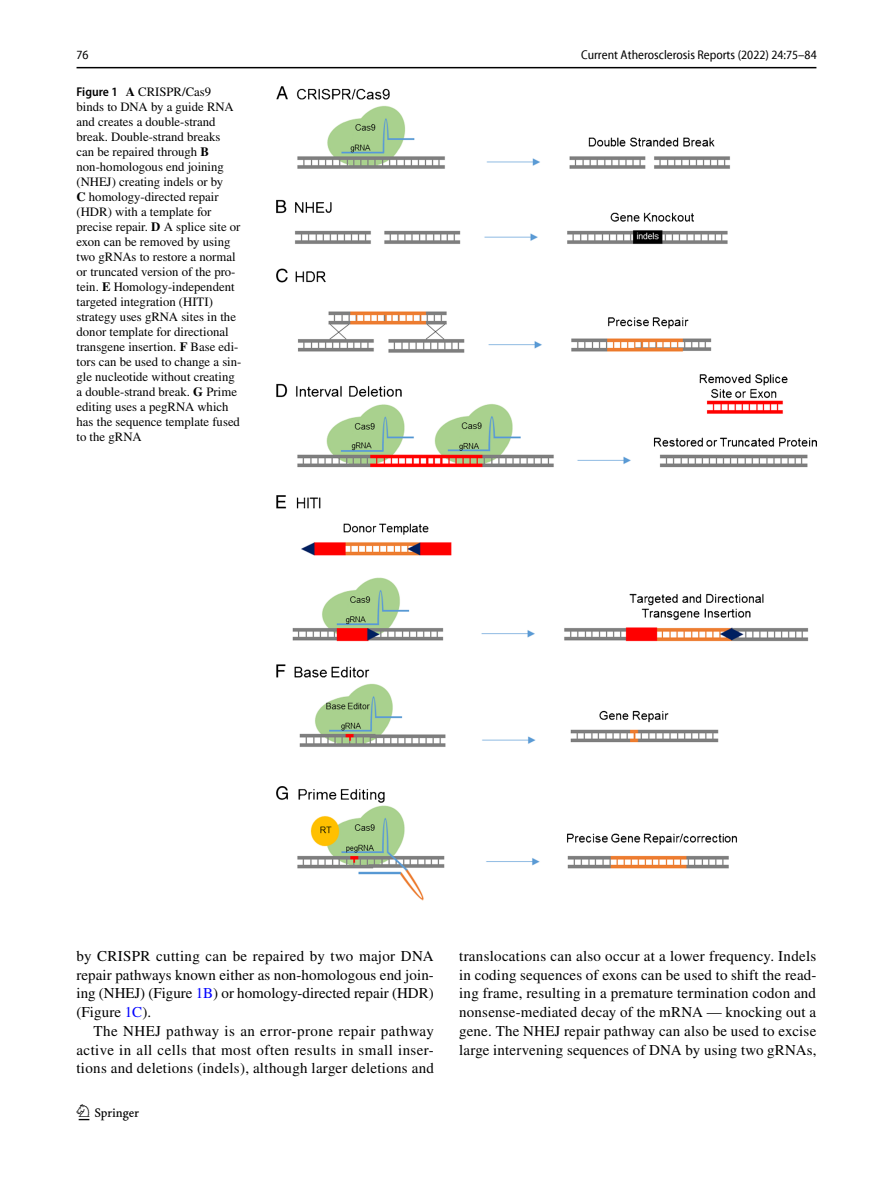
<style>
.page{position:relative;width:893px;height:1187px;background:#fff}
.page>*{position:absolute;margin:0;border:0;box-sizing:border-box;transform-origin:0 0}
.t1{font:22.5px "Springnew Regular 2";color:#000}
.t2{font:15px/18.8px "STIX";letter-spacing:.01em;color:#000;text-align:justify}
.t3{font:12.75px/15px "STIX";color:#000}
.t4{font:semi-condensed 12.75px "Myriad Pro Unic";color:#000}
.s1{font-family:"Myriad Pro";font-weight:600;font-stretch:semi-condensed}
.s2{font-weight:700}
.s3{color:#00f}
</style>
<div class="page">
<hr style="left:77px;top:67px;width:739px;height:1px;background:#000">
<img style="left:276px;top:87px;width:540px;height:813px">
<p class="t4" style="left:76px;top:50px;width:14px">76</p>
<p class="t4" style="left:581px;top:50px;width:237px">Current Atherosclerosis Reports (2022) 24:75–84</p>
<p class="t3" style="left:77px;top:85px;width:166px"><span class="s1">Figure 1</span> <span class="s2">A</span> CRISPR/Cas9 binds to DNA by a guide RNA and creates a double-strand break. Double-strand breaks<br>can be repaired through <span class="s2">B </span>non-homologous end joining (NHEJ) creating indels or by<br><span class="s2">C</span> homology-directed repair (HDR) with a template for precise repair. <span class="s2">D</span> A splice site or exon can be removed by using two gRNAs to restore a normal or truncated version of the pro&shy;tein. <span class="s2">E</span> Homology-independent targeted integration (HITI) strategy uses gRNA sites in the donor template for directional transgene insertion. <span class="s2">F</span> Base edi&shy;tors can be used to change a sin&shy;gle nucleotide without creating a double-strand break. <span class="s2">G</span> Prime editing uses a pegRNA which has the sequence template fused to the gRNA</p>
<p class="t2" style="left:77px;top:947px;width:359px">by CRISPR cutting can be repaired by two major DNA repair pathways known either as non-homologous end join&shy;ing (NHEJ) (Figure <span class="s3">1B</span>) or homology-directed repair (HDR) (Figure <span class="s3">1C</span>).</p>
<p class="t2" style="left:77px;top:1022px;width:359px;text-indent:17px">The NHEJ pathway is an error-prone repair pathway active in all cells that most often results in small inser&shy;tions and deletions (indels), although larger deletions and</p>
<h1 class="t1" style="left:79px;top:1104px;width:62px">1 3</h1>
<p class="t2" style="left:459px;top:947px;width:359px">translocations can also occur at a lower frequency. Indels in coding sequences of exons can be used to shift the read&shy;ing frame, resulting in a premature termination codon and nonsense-mediated decay of the mRNA — knocking out a gene. The NHEJ repair pathway can also be used to excise large intervening sequences of DNA by using two gRNAs,</p>
</div>
